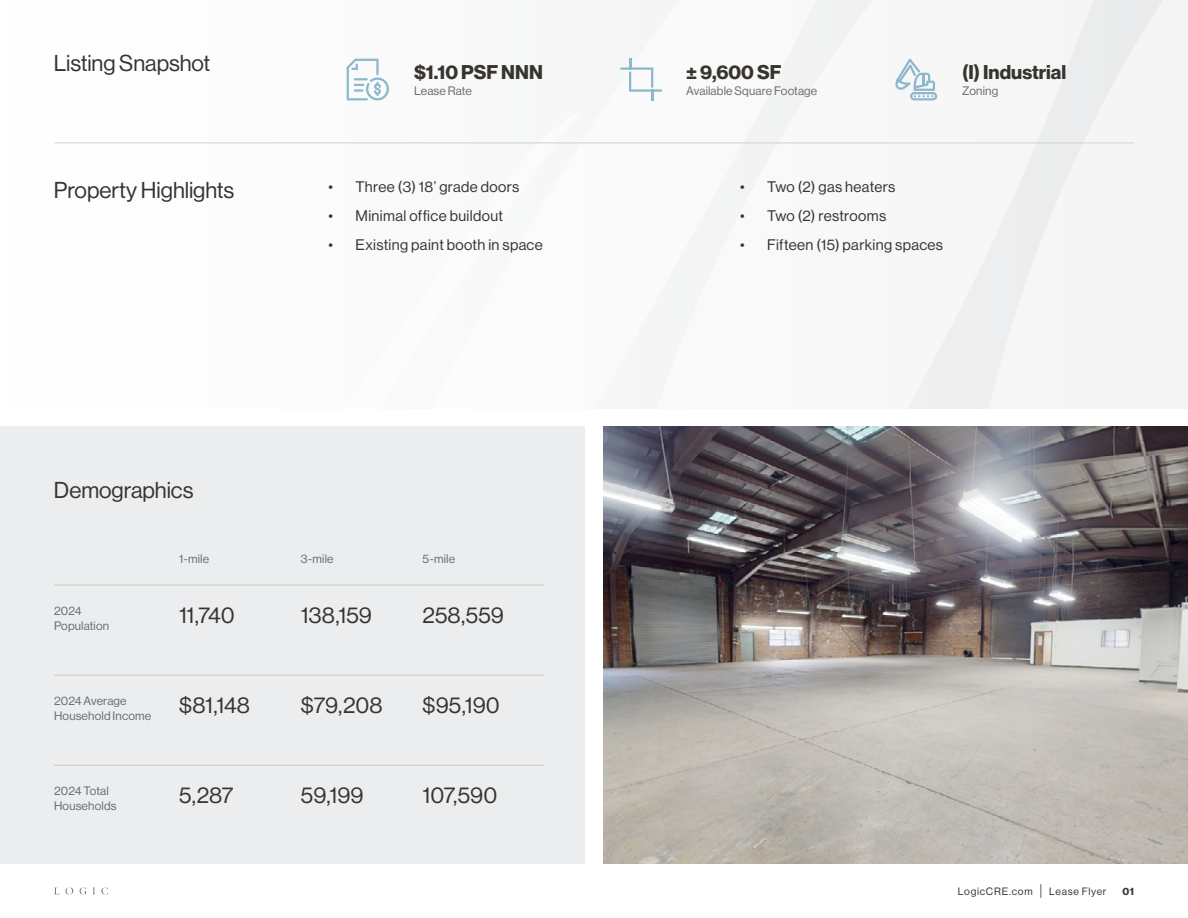
<style>
.page{position:relative;width:1188px;height:918px;background:#fff}
.page>*{position:absolute;margin:0;border:0;box-sizing:border-box;transform-origin:0 0}
.t1{font:22.5px "N Haas Grotesk DS Pro 55 Rg";color:#373430}
.t2{font:19.5px "N Haas Grotesk DS Pro 75 Bd";color:#373430}
.t3{font:15px "N Haas Grotesk DS Pro 55 Rg";letter-spacing:.025em;color:#373430}
.t4{font:12px/15.3px "N Haas Grotesk DS Pro 55 Rg";letter-spacing:.015em;color:#6b6c70}
.t5{font:10.35px "N Haas Grotesk DS Pro 55 Rg";letter-spacing:.07em;color:#373430}
.t6{font:10.35px "N Haas Grotesk DS Pro 75 Bd";color:#373430}
.s1{font-size:15.6px}
</style>
<div class="page">
<svg style="left:54px;top:887px;width:19px;height:8px"></svg>
<svg style="left:80px;top:887px;width:7px;height:8px"></svg>
<svg style="left:93px;top:888px;width:2px;height:6px"></svg>
<svg style="left:101px;top:887px;width:7px;height:8px"></svg>
<div style="left:0;top:427px;width:585px;height:437px;background:#ecedef"></div>
<svg style="left:958px;top:0;width:230px;height:409px;fill:#f5f5f5"></svg>
<svg style="left:346px;top:0;width:612px;height:409px"></svg>
<svg style="left:54px;top:109px;width:528px;height:300px"></svg>
<hr style="left:54px;top:585px;width:125px;height:1px;background:#c9c9c8">
<hr style="left:179px;top:585px;width:122px;height:1px;background:#c9c9c8">
<hr style="left:301px;top:585px;width:122px;height:1px;background:#c9c9c8">
<hr style="left:423px;top:585px;width:121px;height:1px;background:#c9c9c8">
<hr style="left:54px;top:675px;width:125px;height:1px;background:#c9c9c8">
<hr style="left:179px;top:675px;width:122px;height:1px;background:#c9c9c8">
<hr style="left:301px;top:675px;width:122px;height:1px;background:#c9c9c8">
<hr style="left:423px;top:675px;width:121px;height:1px;background:#c9c9c8">
<hr style="left:54px;top:765px;width:125px;height:1px;background:#c9c9c8">
<hr style="left:179px;top:765px;width:122px;height:1px;background:#c9c9c8">
<hr style="left:301px;top:765px;width:122px;height:1px;background:#c9c9c8">
<hr style="left:423px;top:765px;width:121px;height:1px;background:#c9c9c8">
<img style="left:603px;top:427px;width:585px;height:437px">
<hr style="left:55px;top:143px;width:1079px;height:1px;background:#ced1d3">
<svg style="left:347px;top:59px;width:43px;height:41px"></svg>
<svg style="left:620px;top:59px;width:42px;height:41px"></svg>
<svg style="left:895px;top:59px;width:42px;height:41px"></svg>
<h1 class="t1" style="left:54px;top:51px;width:158px">Listing Snapshot</h1>
<h2 class="t2" style="left:414px;top:61px;width:130px">$1.10 PSF NNN</h2>
<p class="t4" style="left:414px;top:84px;width:59px">Lease Rate</p>
<h1 class="t1" style="left:54px;top:177px;width:182px">Property Highlights</h1>
<p class="t3" style="left:328px;top:179px;width:192px">• Three (3) 18’ grade doors</p>
<p class="t3" style="left:328px;top:207px;width:176px">• Minimal office buildout</p>
<p class="t3" style="left:328px;top:236px;width:216px">• Existing paint booth in space</p>
<h1 class="t1" style="left:54px;top:478px;width:141px">Demographics</h1>
<p class="t4" style="left:179px;top:551px;width:31px">1-mile</p>
<p class="t4" style="left:301px;top:551px;width:34px">3-mile</p>
<p class="t4" style="left:423px;top:551px;width:34px">5-mile</p>
<p class="t4" style="left:54px;top:603px;width:57px">2024<br>Population</p>
<h1 class="t1" style="left:179px;top:602px;width:57px">11,740</h1>
<h1 class="t1" style="left:301px;top:602px;width:72px">138,159</h1>
<h1 class="t1" style="left:423px;top:602px;width:83px">258,559</h1>
<p class="t4" style="left:54px;top:693px;width:198px">2024 Average<br>Household Income <sup>$81,148</sup></p>
<h1 class="t1" style="left:301px;top:692px;width:83px">$79,208</h1>
<h1 class="t1" style="left:423px;top:692px;width:79px">$95,190</h1>
<p class="t4" style="left:54px;top:783px;width:64px">2024 Total<br>Households</p>
<h1 class="t1" style="left:179px;top:782px;width:56px">5,287</h1>
<h1 class="t1" style="left:301px;top:782px;width:64px">59,199</h1>
<h1 class="t1" style="left:423px;top:782px;width:76px">107,590</h1>
<h2 class="t2" style="left:686px;top:61px;width:97px">± 9,600 SF</h2>
<p class="t4" style="left:686px;top:84px;width:133px">Available Square Footage</p>
<h2 class="t2" style="left:962px;top:61px;width:106px">(I) Industrial</h2>
<p class="t4" style="left:962px;top:84px;width:38px">Zoning</p>
<p class="t3" style="left:740px;top:179px;width:157px">• Two (2) gas heaters</p>
<p class="t3" style="left:740px;top:207px;width:148px">• Two (2) restrooms</p>
<p class="t3" style="left:740px;top:236px;width:204px">• Fifteen (15) parking spaces</p>
<p class="t5" style="left:958px;top:885px;width:150px">LogicCRE.com <span class="s1">|</span> Lease Flyer</p>
<p class="t6" style="left:1122px;top:885px;width:13px">01</p>
</div>
